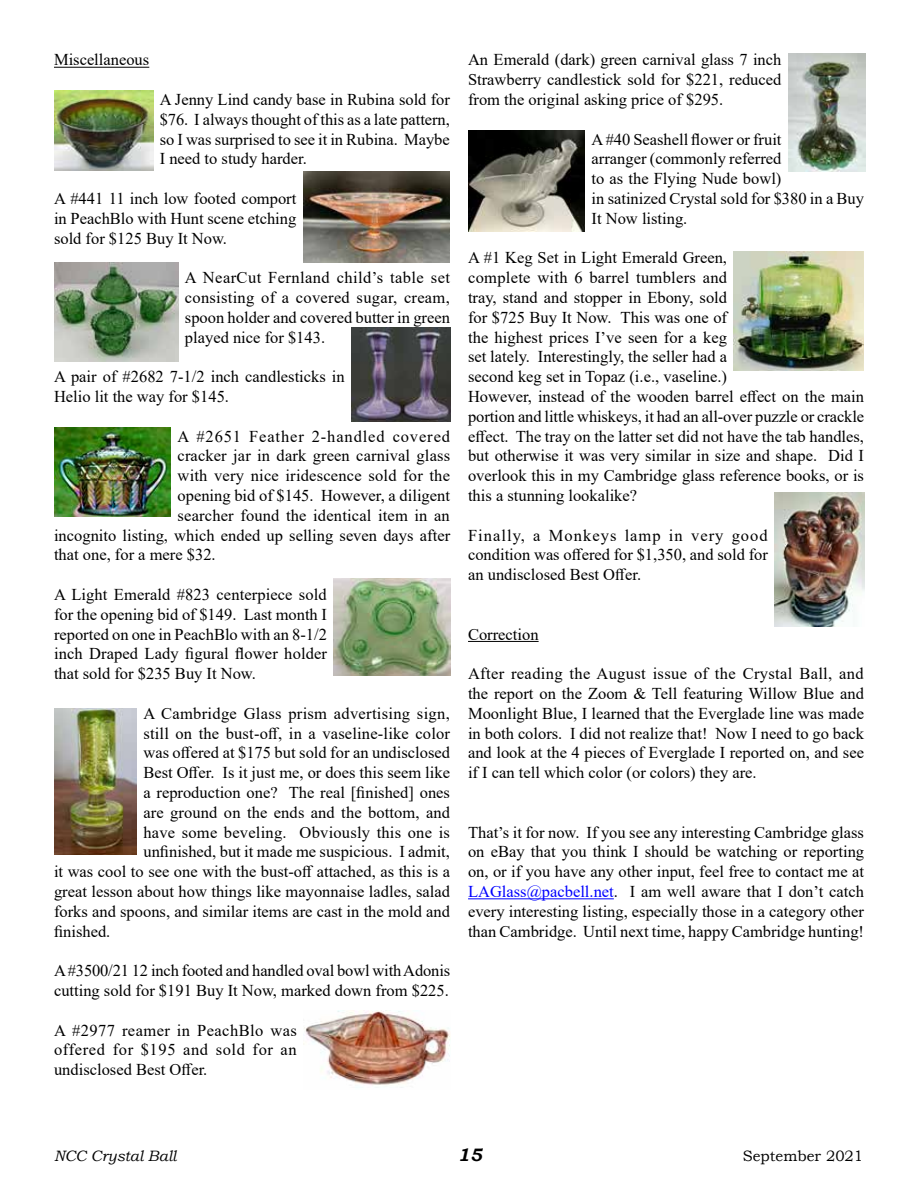
<style>
.page{position:relative;width:918px;height:1188px;background:#fff}
.page>*{position:absolute;margin:0;border:0;box-sizing:border-box;transform-origin:0 0}
.t1{font:italic 700 18px "Bookman Old Style";color:#000}
.t2{font:16.5px/19.8px "Times New Roman";color:#000;text-align:justify}
.t3{font:16.5px "Times New Roman";letter-spacing:.02em;color:#000}
.t4{font:16.5px "Times New Roman";letter-spacing:.055em;color:#000}
.t5{font:italic 15px "Bookman Old Style";color:#000}
.t6{font:15px "Bookman Old Style";color:#000}
.s1{color:#00f}
</style>
<div class="page">
<hr style="left:54px;top:67px;width:95px;height:1px;background:#000">
<hr style="left:468px;top:641px;width:71px;height:1px;background:#000">
<hr style="left:468px;top:898px;width:146px;height:1px;background:#00f">
<img style="left:54px;top:91px;width:99px;height:79px">
<img style="left:303px;top:172px;width:147px;height:91px">
<img style="left:54px;top:263px;width:124px;height:99px">
<img style="left:352px;top:328px;width:99px;height:93px">
<img style="left:334px;top:579px;width:117px;height:96px">
<img style="left:54px;top:428px;width:117px;height:89px">
<img style="left:54px;top:708px;width:83px;height:147px">
<img style="left:304px;top:1010px;width:146px;height:78px">
<img style="left:468px;top:130px;width:117px;height:102px">
<img style="left:734px;top:251px;width:130px;height:119px">
<img style="left:788px;top:54px;width:78px;height:118px">
<img style="left:775px;top:493px;width:89px;height:134px">
<p class="t2" style="left:54px;top:49px;width:97px">Miscellaneous</p>
<p class="t2" style="left:160px;top:89px;width:292px">A Jenny Lind candy base in Rubina sold for $76. I always thought of this as a late pattern, so I was surprised to see it in Rubina. Maybe I need to study harder.</p>
<p class="t2" style="left:54px;top:188px;width:244px">A #441 11 inch low footed comport in PeachBlo with Hunt scene etching sold for $125 Buy It Now.</p>
<p class="t2" style="left:185px;top:267px;width:267px">A NearCut Fernland child’s table set consisting of a covered sugar, cream, spoon holder and covered butter in green played nice for $143.</p>
<p class="t2" style="left:54px;top:366px;width:292px">A pair of #2682 7-1/2 inch candlesticks in<br>Helio lit the way for $145.</p>
<p class="t4" style="left:178px;top:424px;width:274px">A #2651 Feather 2-handled covered</p>
<p class="t2" style="left:178px;top:445px;width:274px">cracker jar in dark green carnival glass</p>
<p class="t2" style="left:178px;top:465px;width:274px">with very nice iridescence sold for the</p>
<p class="t2" style="left:178px;top:485px;width:274px">opening bid of $145. However, a diligent</p>
<p class="t2" style="left:178px;top:505px;width:274px">searcher found the identical item in an</p>
<p class="t2" style="left:54px;top:525px;width:398px">incognito listing, which ended up selling seven days after</p>
<p class="t2" style="left:54px;top:544px;width:161px">that one, for a mere $32.</p>
<p class="t2" style="left:54px;top:584px;width:275px">A Light Emerald #823 centerpiece sold for the opening bid of $149. Last month I reported on one in PeachBlo with an 8-1/2 inch Draped Lady figural flower holder that sold for $235 Buy It Now.</p>
<p class="t3" style="left:143px;top:702px;width:308px">A Cambridge Glass prism advertising sign,</p>
<p class="t2" style="left:143px;top:723px;width:308px">still on the bust-off, in a vaseline-like color</p>
<p class="t2" style="left:143px;top:742px;width:308px">was offered at $175 but sold for an undisclosed</p>
<p class="t2" style="left:143px;top:762px;width:308px">Best Offer. Is it just me, or does this seem like</p>
<p class="t2" style="left:143px;top:782px;width:308px">a reproduction one? The real [finished] ones</p>
<p class="t2" style="left:143px;top:802px;width:308px">are ground on the ends and the bottom, and</p>
<p class="t2" style="left:143px;top:822px;width:308px">have some beveling. Obviously this one is</p>
<p class="t2" style="left:143px;top:841px;width:308px">unfinished, but it made me suspicious. I admit,</p>
<p class="t2" style="left:54px;top:861px;width:397px">it was cool to see one with the bust-off attached, as this is a</p>
<p class="t2" style="left:54px;top:881px;width:398px">great lesson about how things like mayonnaise ladles, salad</p>
<p class="t2" style="left:54px;top:901px;width:398px">forks and spoons, and similar items are cast in the mold and</p>
<p class="t2" style="left:54px;top:921px;width:58px">finished.</p>
<p class="t2" style="left:54px;top:960px;width:398px">A #3500/21 12 inch footed and handled oval bowl with Adonis cutting sold for $191 Buy It Now, marked down from $225.</p>
<p class="t2" style="left:54px;top:1020px;width:244px">A #2977 reamer in PeachBlo was offered for $195 and sold for an undisclosed Best Offer.</p>
<p class="t2" style="left:468px;top:49px;width:315px">An Emerald (dark) green carnival glass 7 inch Strawberry candlestick sold for $221, reduced from the original asking price of $295.</p>
<p class="t2" style="left:592px;top:129px;width:274px;text-align:left">A #40 Seashell flower or fruit<br>arranger (commonly referred<br>to as the Flying Nude bowl)<br>in satinized Crystal sold for $380 in a Buy<br>It Now listing.</p>
<p class="t2" style="left:468px;top:247px;width:398px;text-align:left">A #1 Keg Set in Light Emerald Green,<br>complete with 6 barrel tumblers and<br>tray, stand and stopper in Ebony, sold<br>for $725 Buy It Now. This was one of<br>the highest prices I’ve seen for a keg<br>set lately. Interestingly, the seller had a<br>second keg set in Topaz (i.e., vaseline.)<br>However, instead of the wooden barrel effect on the main portion and little whiskeys, it had an all-over puzzle or crackle effect. The tray on the latter set did not have the tab handles, but otherwise it was very similar in size and shape. Did I overlook this in my Cambridge glass reference books, or is this a stunning lookalike?</p>
<p class="t2" style="left:468px;top:525px;width:301px">Finally, a Monkeys lamp in very good condition was offered for $1,350, and sold for an undisclosed Best Offer.</p>
<p class="t2" style="left:468px;top:624px;width:72px">Correction</p>
<p class="t2" style="left:468px;top:663px;width:398px">After reading the August issue of the Crystal Ball, and the report on the Zoom &amp; Tell featuring Willow Blue and Moonlight Blue, I learned that the Everglade line was made in both colors. I did not realize that! Now I need to go back and look at the 4 pieces of Everglade I reported on, and see if I can tell which color (or colors) they are.</p>
<p class="t2" style="left:468px;top:822px;width:398px">That’s it for now. If you see any interesting Cambridge glass on eBay that you think I should be watching or reporting on, or if you have any other input, feel free to contact me at <span class="s1">LAGlass@pacbell.net</span>. I am well aware that I don’t catch every interesting listing, especially those in a category other than Cambridge. Until next time, happy Cambridge hunting!</p>
<p class="t5" style="left:54px;top:1146px;width:124px">NCC Crystal Ball</p>
<p class="t1" style="left:458px;top:1142px;width:26px">15</p>
<p class="t6" style="left:743px;top:1146px;width:122px">September 2021</p>
</div>
